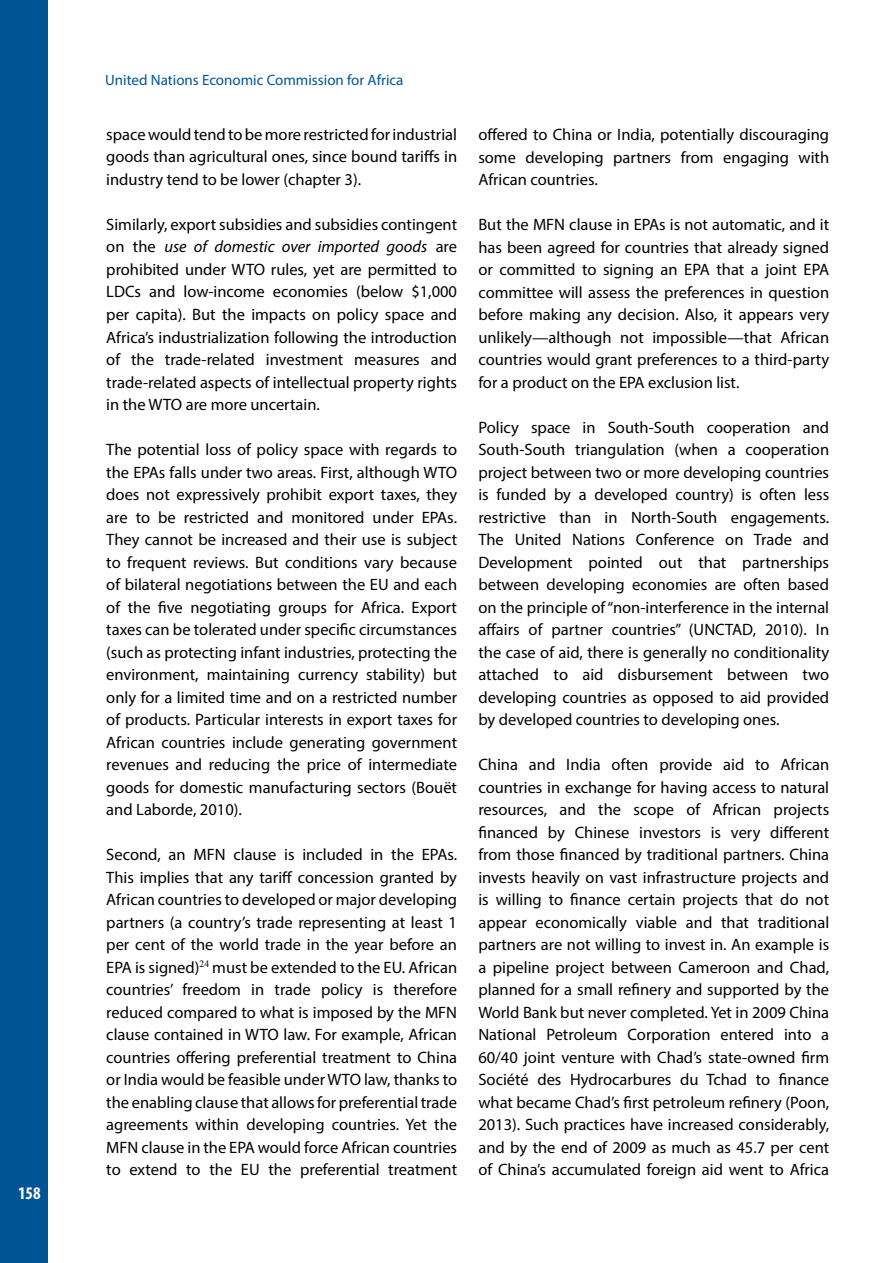
<style>
.page{position:relative;width:893px;height:1263px;background:#fff}
.page>*{position:absolute;margin:0;border:0;box-sizing:border-box;transform-origin:0 0}
.t1{font:700 condensed 17.7px "Myriad Pro";color:#fff}
.t2{font:16.5px/22.5px "Myriad Pro";color:#000;text-align:justify}
.t3{font:15px "Myriad Pro";color:#005695}
.s1{font-style:italic}
</style>
<div class="page">
<div style="left:0;top:0;width:48px;height:1263px;background:#005695"></div>
<p class="t1" style="left:18px;top:1181px;width:24px">158</p>
<p class="t3" style="left:105px;top:71px;width:300px">United Nations Economic Commission for Africa</p>
<p class="t2" style="left:106px;top:123px;width:352px">space would tend to be more restricted for industrial goods than agricultural ones, since bound tariffs in industry tend to be lower (chapter 3).</p>
<p class="t2" style="left:106px;top:213px;width:352px">Similarly, export subsidies and subsidies contingent on the <span class="s1">use of domestic over imported goods</span> are prohibited under WTO rules, yet are permitted to LDCs and low-income economies (below $1,000 per capita). But the impacts on policy space and Africa’s industrialization following the introduction of the trade-related investment measures and trade-related aspects of intellectual property rights in the WTO are more uncertain.</p>
<p class="t2" style="left:106px;top:438px;width:352px">The potential loss of policy space with regards to the EPAs falls under two areas. First, although WTO does not expressively prohibit export taxes, they are to be restricted and monitored under EPAs.<br>They cannot be increased and their use is subject to frequent reviews. But conditions vary because of bilateral negotiations between the EU and each of the five negotiating groups for Africa. Export taxes can be tolerated under specific circumstances (such as protecting infant industries, protecting the environment, maintaining currency stability) but only for a limited time and on a restricted number of products. Particular interests in export taxes for African countries include generating government revenues and reducing the price of intermediate goods for domestic manufacturing sectors (Bouët and Laborde, 2010).</p>
<p class="t2" style="left:106px;top:843px;width:352px">Second, an MFN clause is included in the EPAs.<br>This implies that any tariff concession granted by African countries to developed or major developing partners (a country’s trade representing at least 1 per cent of the world trade in the year before an EPA is signed)<sup>24</sup> must be extended to the EU. African countries’ freedom in trade policy is therefore reduced compared to what is imposed by the MFN clause contained in WTO law. For example, African countries offering preferential treatment to China or India would be feasible under WTO law, thanks to the enabling clause that allows for preferential trade agreements within developing countries. Yet the MFN clause in the EPA would force African countries to extend to the EU the preferential treatment</p>
<p class="t2" style="left:478px;top:123px;width:352px">offered to China or India, potentially discouraging some developing partners from engaging with African countries.</p>
<p class="t2" style="left:478px;top:213px;width:352px">But the MFN clause in EPAs is not automatic, and it has been agreed for countries that already signed or committed to signing an EPA that a joint EPA committee will assess the preferences in question before making any decision. Also, it appears very unlikely—although not impossible—that African countries would grant preferences to a third-party for a product on the EPA exclusion list.</p>
<p class="t2" style="left:478px;top:415px;width:352px">Policy space in South-South cooperation and South-South triangulation (when a cooperation project between two or more developing countries is funded by a developed country) is often less restrictive than in North-South engagements.<br>The United Nations Conference on Trade and Development pointed out that partnerships between developing economies are often based on the principle of “non-interference in the internal affairs of partner countries” (UNCTAD, 2010). In the case of aid, there is generally no conditionality attached to aid disbursement between two developing countries as opposed to aid provided by developed countries to developing ones.</p>
<p class="t2" style="left:478px;top:753px;width:352px">China and India often provide aid to African countries in exchange for having access to natural resources, and the scope of African projects financed by Chinese investors is very different from those financed by traditional partners. China invests heavily on vast infrastructure projects and is willing to finance certain projects that do not appear economically viable and that traditional partners are not willing to invest in. An example is a pipeline project between Cameroon and Chad, planned for a small refinery and supported by the World Bank but never completed. Yet in 2009 China National Petroleum Corporation entered into a 60/40 joint venture with Chad’s state-owned firm Société des Hydrocarbures du Tchad to finance what became Chad’s first petroleum refinery (Poon, 2013). Such practices have increased considerably, and by the end of 2009 as much as 45.7 per cent of China’s accumulated foreign aid went to Africa</p>
</div>
